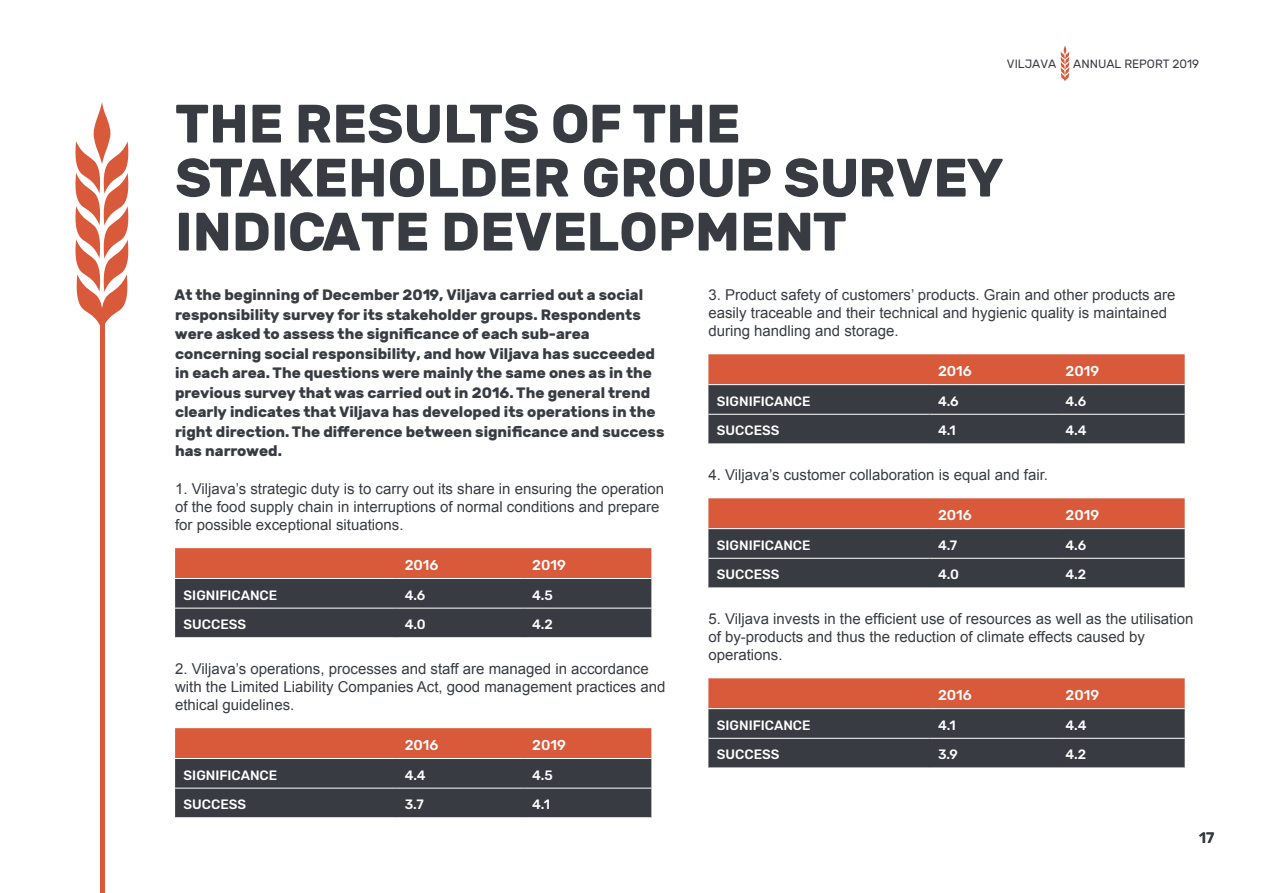
<style>
.page{position:relative;width:1263px;height:893px;background:#fff}
.page>*{position:absolute;margin:0;border:0;box-sizing:border-box;transform-origin:0 0}
.t1{font:700 54px/54px "Rubik";color:#383c42}
.t2{font:15px/18px "Arial";color:#383c42}
.t3{font:700 15px/19.5px "Rubik";color:#383c42}
.t4{font:500 15px "Rubik";color:#383c42}
.t5{font:500 14.25px "Rubik";color:#fff}
.t6{font:500 13.5px "Rubik";color:#fff}
.t7{font:12px "Rubik";color:#383c42}
</style>
<div class="page">
<svg style="left:1060px;top:45px;width:9px;height:36px"></svg>
<svg style="left:175px;top:548px;width:476px;height:89px;background:#704740"></svg>
<hr style="left:175px;top:578px;width:221px;height:1px;background:#fff">
<hr style="left:396px;top:578px;width:128px;height:1px;background:#fff">
<hr style="left:524px;top:578px;width:127px;height:1px;background:#fff">
<hr style="left:175px;top:608px;width:221px;height:1px;background:#fff">
<hr style="left:396px;top:608px;width:128px;height:1px;background:#fff">
<hr style="left:524px;top:608px;width:127px;height:1px;background:#fff">
<svg style="left:175px;top:728px;width:476px;height:89px;background:#704740"></svg>
<hr style="left:175px;top:758px;width:221px;height:1px;background:#fff">
<hr style="left:396px;top:758px;width:128px;height:1px;background:#fff">
<hr style="left:524px;top:758px;width:127px;height:1px;background:#fff">
<hr style="left:175px;top:788px;width:221px;height:1px;background:#fff">
<hr style="left:396px;top:788px;width:128px;height:1px;background:#fff">
<hr style="left:524px;top:788px;width:127px;height:1px;background:#fff">
<svg style="left:708px;top:354px;width:477px;height:90px;background:#714942"></svg>
<hr style="left:708px;top:384px;width:221px;height:1px;background:#fff">
<hr style="left:929px;top:384px;width:128px;height:1px;background:#fff">
<hr style="left:1057px;top:384px;width:128px;height:1px;background:#fff">
<hr style="left:708px;top:414px;width:221px;height:1px;background:#fff">
<hr style="left:929px;top:414px;width:128px;height:1px;background:#fff">
<hr style="left:1057px;top:414px;width:128px;height:1px;background:#fff">
<svg style="left:708px;top:498px;width:477px;height:90px;background:#714942"></svg>
<hr style="left:708px;top:528px;width:221px;height:1px;background:#fff">
<hr style="left:929px;top:528px;width:128px;height:1px;background:#fff">
<hr style="left:1057px;top:528px;width:128px;height:1px;background:#fff">
<hr style="left:708px;top:558px;width:221px;height:1px;background:#fff">
<hr style="left:929px;top:558px;width:128px;height:1px;background:#fff">
<hr style="left:1057px;top:558px;width:128px;height:1px;background:#fff">
<svg style="left:708px;top:678px;width:477px;height:90px;background:#714942"></svg>
<hr style="left:708px;top:708px;width:221px;height:1px;background:#fff">
<hr style="left:929px;top:708px;width:128px;height:1px;background:#fff">
<hr style="left:1057px;top:708px;width:128px;height:1px;background:#fff">
<hr style="left:708px;top:738px;width:221px;height:1px;background:#fff">
<hr style="left:929px;top:738px;width:128px;height:1px;background:#fff">
<hr style="left:1057px;top:738px;width:128px;height:1px;background:#fff">
<svg style="left:75px;top:102px;width:54px;height:228px"></svg>
<hr style="left:100px;top:325px;width:4px;height:568px;background:#d95a3b">
<p class="t7" style="left:1007px;top:58px;width:51px">VILJAVA</p>
<p class="t7" style="left:1073px;top:58px;width:127px">ANNUAL REPORT 2019</p>
<h1 class="t1" style="left:175px;top:98px;width:830px">THE RESULTS OF THE<br>STAKEHOLDER GROUP SURVEY<br>INDICATE DEVELOPMENT</h1>
<p class="t3" style="left:175px;top:286px;width:491px">At the beginning of December 2019, Viljava carried out a social responsibility survey for its stakeholder groups. Respondents were asked to assess the significance of each sub-area concerning social responsibility, and how Viljava has succeeded in each area. The questions were mainly the same ones as in the previous survey that was carried out in 2016. The general trend clearly indicates that Viljava has developed its operations in the right direction. The difference between significance and success has narrowed.</p>
<p class="t2" style="left:175px;top:480px;width:490px">1. Viljava’s strategic duty is to carry out its share in ensuring the operation of the food supply chain in interruptions of normal conditions and prepare for possible exceptional situations.</p>
<p class="t5" style="left:405px;top:557px;width:35px">2016</p>
<p class="t5" style="left:532px;top:557px;width:35px">2019</p>
<p class="t6" style="left:184px;top:587px;width:95px">SIGNIFICANCE</p>
<p class="t6" style="left:405px;top:587px;width:22px">4.6</p>
<p class="t6" style="left:532px;top:587px;width:22px">4.5</p>
<p class="t6" style="left:184px;top:617px;width:64px">SUCCESS</p>
<p class="t6" style="left:405px;top:617px;width:23px">4.0</p>
<p class="t6" style="left:532px;top:617px;width:22px">4.2</p>
<p class="t2" style="left:175px;top:660px;width:492px">2. Viljava’s operations, processes and staff are managed in accordance with the Limited Liability Companies Act, good management practices and ethical guidelines.</p>
<p class="t5" style="left:405px;top:737px;width:35px">2016</p>
<p class="t5" style="left:532px;top:737px;width:35px">2019</p>
<p class="t6" style="left:184px;top:767px;width:95px">SIGNIFICANCE</p>
<p class="t6" style="left:405px;top:767px;width:22px">4.4</p>
<p class="t6" style="left:532px;top:767px;width:22px">4.5</p>
<p class="t6" style="left:184px;top:797px;width:64px">SUCCESS</p>
<p class="t6" style="left:405px;top:797px;width:21px">3.7</p>
<p class="t6" style="left:532px;top:797px;width:19px">4.1</p>
<p class="t2" style="left:708px;top:286px;width:469px">3. Product safety of customers’ products. Grain and other products are easily traceable and their technical and hygienic quality is maintained during handling and storage.</p>
<p class="t5" style="left:938px;top:363px;width:35px">2016</p>
<p class="t5" style="left:1066px;top:363px;width:35px">2019</p>
<p class="t6" style="left:717px;top:393px;width:95px">SIGNIFICANCE</p>
<p class="t6" style="left:938px;top:393px;width:22px">4.6</p>
<p class="t6" style="left:1066px;top:393px;width:22px">4.6</p>
<p class="t6" style="left:717px;top:423px;width:64px">SUCCESS</p>
<p class="t6" style="left:938px;top:423px;width:19px">4.1</p>
<p class="t6" style="left:1066px;top:423px;width:22px">4.4</p>
<p class="t2" style="left:708px;top:466px;width:341px">4. Viljava’s customer collaboration is equal and fair.</p>
<p class="t5" style="left:938px;top:507px;width:35px">2016</p>
<p class="t5" style="left:1066px;top:507px;width:35px">2019</p>
<p class="t6" style="left:717px;top:537px;width:95px">SIGNIFICANCE</p>
<p class="t6" style="left:938px;top:537px;width:21px">4.7</p>
<p class="t6" style="left:1066px;top:537px;width:22px">4.6</p>
<p class="t6" style="left:717px;top:567px;width:64px">SUCCESS</p>
<p class="t6" style="left:938px;top:567px;width:23px">4.0</p>
<p class="t6" style="left:1066px;top:567px;width:22px">4.2</p>
<p class="t2" style="left:708px;top:610px;width:486px">5. Viljava invests in the efficient use of resources as well as the utilisation of by-products and thus the reduction of climate effects caused by operations.</p>
<p class="t5" style="left:938px;top:687px;width:35px">2016</p>
<p class="t5" style="left:1066px;top:687px;width:35px">2019</p>
<p class="t6" style="left:717px;top:717px;width:95px">SIGNIFICANCE</p>
<p class="t6" style="left:938px;top:717px;width:19px">4.1</p>
<p class="t6" style="left:1066px;top:717px;width:22px">4.4</p>
<p class="t6" style="left:717px;top:747px;width:64px">SUCCESS</p>
<p class="t6" style="left:938px;top:747px;width:21px">3.9</p>
<p class="t6" style="left:1066px;top:747px;width:22px">4.2</p>
<p class="t4" style="left:1199px;top:829px;width:17px">17</p>
</div>
